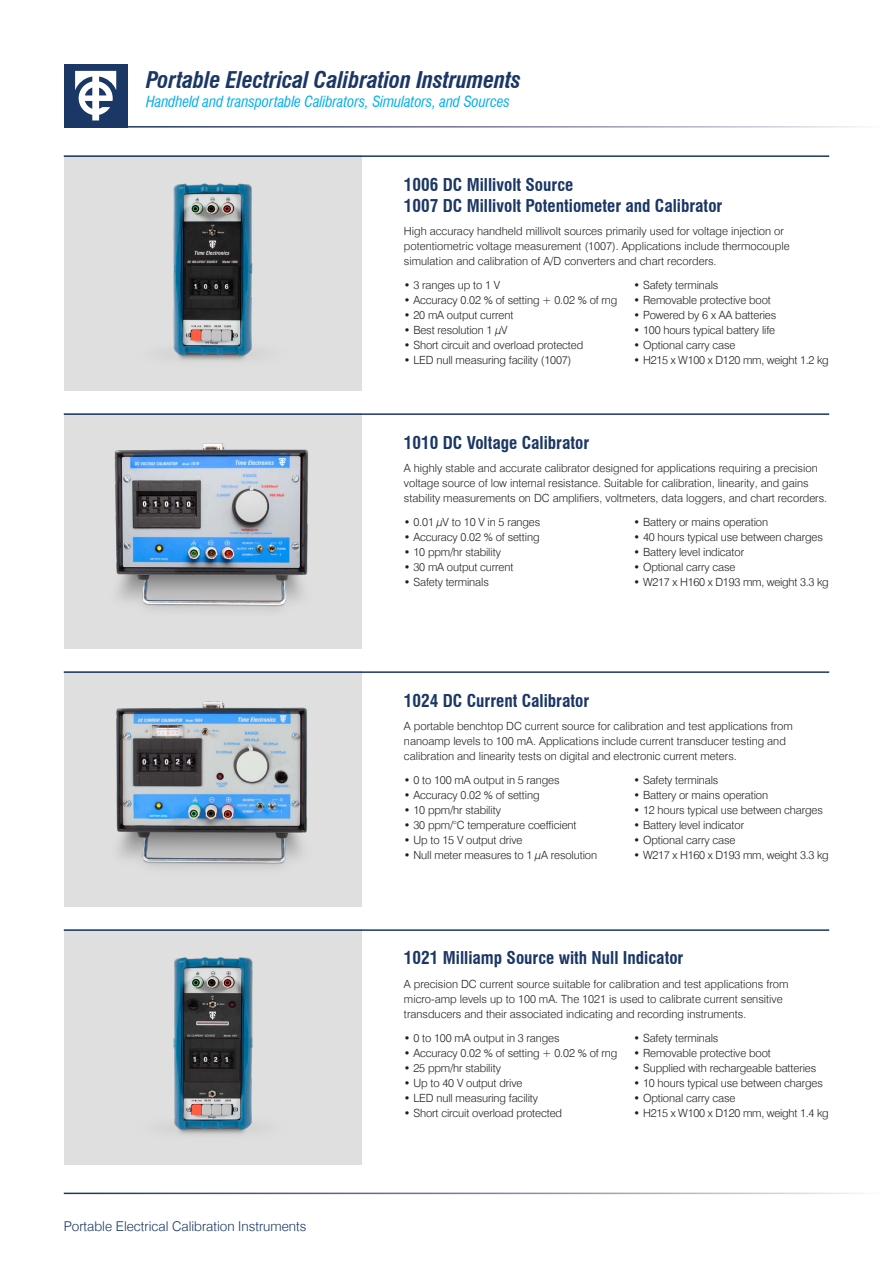
<style>
.page{position:relative;width:893px;height:1263px;background:#fff}
.page>*{position:absolute;margin:0;border:0;box-sizing:border-box;transform-origin:0 0}
.t1{font:italic 700 condensed 22.5px "Swiss 721 BT";letter-spacing:-.01em;color:#1b3766}
.t2{font:700 condensed 17.25px/21px "Swiss 721 BT";color:#1b3766}
.t3{font:italic condensed 15px "Swiss 721 BT";letter-spacing:-.01em;color:#00aeef}
.t4{font:300 13.5px "Swiss 721 BT";color:#1b3766}
.t5{font:300 11.25px/15px "Swiss 721 BT";letter-spacing:-.01em;color:#231f20}
</style>
<div class="page">
<div style="left:64px;top:64px;width:64px;height:64px;background:#1b3766"></div>
<svg style="left:75px;top:71px;width:41px;height:49px"></svg>
<div style="left:64px;top:155px;width:297px;height:236px;background:#dfdfdf"></div>
<img style="left:173px;top:183px;width:80px;height:178px">
<hr style="left:64px;top:155px;width:765px;height:2px;background:#1b3766">
<img style="left:64px;top:673px;width:297px;height:234px">
<hr style="left:64px;top:671px;width:765px;height:2px;background:#1b3766">
<img style="left:64px;top:415px;width:297px;height:234px">
<hr style="left:64px;top:413px;width:765px;height:2px;background:#1b3766">
<div style="left:64px;top:929px;width:297px;height:236px;background:#dfdfdf"></div>
<img style="left:173px;top:957px;width:80px;height:178px">
<hr style="left:64px;top:929px;width:765px;height:2px;background:#1b3766">
<p class="t1" style="left:146px;top:66px;width:376px">Portable Electrical Calibration Instruments</p>
<p class="t3" style="left:146px;top:93px;width:365px">Handheld and transportable Calibrators, Simulators, and Sources</p>
<p class="t2" style="left:404px;top:174px;width:320px">1006 DC Millivolt Source<br>1007 DC Millivolt Potentiometer and Calibrator</p>
<p class="t5" style="left:404px;top:223px;width:387px">High accuracy handheld millivolt sources primarily used for voltage injection or potentiometric voltage measurement (1007). Applications include thermocouple simulation and calibration of A/D converters and chart recorders.</p>
<p class="t5" style="left:404px;top:277px;width:98px">• 3 ranges up to 1 V</p>
<p class="t5" style="left:634px;top:277px;width:86px">• Safety terminals</p>
<p class="t5" style="left:404px;top:292px;width:215px">• Accuracy 0.02 % of setting + 0.02 % of rng</p>
<p class="t5" style="left:634px;top:292px;width:139px">• Removable protective boot</p>
<p class="t5" style="left:404px;top:307px;width:111px">• 20 mA output current</p>
<p class="t5" style="left:634px;top:307px;width:144px">• Powered by 6 x AA batteries</p>
<p class="t5" style="left:404px;top:322px;width:105px">• Best resolution 1 µV</p>
<p class="t5" style="left:634px;top:322px;width:143px">• 100 hours typical battery life</p>
<p class="t5" style="left:404px;top:337px;width:181px">• Short circuit and overload protected</p>
<p class="t5" style="left:634px;top:337px;width:103px">• Optional carry case</p>
<p class="t5" style="left:404px;top:352px;width:169px">• LED null measuring facility (1007)</p>
<p class="t5" style="left:634px;top:352px;width:197px">• H215 x W100 x D120 mm, weight 1.2 kg</p>
<p class="t2" style="left:404px;top:432px;width:187px">1010 DC Voltage Calibrator</p>
<p class="t5" style="left:404px;top:460px;width:425px">A highly stable and accurate calibrator designed for applications requiring a precision voltage source of low internal resistance. Suitable for calibration, linearity, and gains stability measurements on DC amplifiers, voltmeters, data loggers, and chart recorders.</p>
<p class="t5" style="left:404px;top:514px;width:138px">• 0.01 µV to 10 V in 5 ranges</p>
<p class="t5" style="left:634px;top:514px;width:136px">• Battery or mains operation</p>
<p class="t5" style="left:404px;top:529px;width:137px">• Accuracy 0.02 % of setting</p>
<p class="t5" style="left:634px;top:529px;width:191px">• 40 hours typical use between charges</p>
<p class="t5" style="left:404px;top:544px;width:98px">• 10 ppm/hr stability</p>
<p class="t5" style="left:634px;top:544px;width:112px">• Battery level indicator</p>
<p class="t5" style="left:404px;top:559px;width:111px">• 30 mA output current</p>
<p class="t5" style="left:634px;top:559px;width:103px">• Optional carry case</p>
<p class="t5" style="left:404px;top:574px;width:86px">• Safety terminals</p>
<p class="t5" style="left:634px;top:574px;width:197px">• W217 x H160 x D193 mm, weight 3.3 kg</p>
<p class="t2" style="left:404px;top:690px;width:187px">1024 DC Current Calibrator</p>
<p class="t5" style="left:404px;top:718px;width:390px">A portable benchtop DC current source for calibration and test applications from</p>
<p class="t5" style="left:404px;top:733px;width:383px">nanoamp levels to 100 mA. Applications include current transducer testing and</p>
<p class="t5" style="left:404px;top:748px;width:334px">calibration and linearity tests on digital and electronic current meters.</p>
<p class="t5" style="left:404px;top:772px;width:157px">• 0 to 100 mA output in 5 ranges</p>
<p class="t5" style="left:634px;top:772px;width:86px">• Safety terminals</p>
<p class="t5" style="left:404px;top:787px;width:137px">• Accuracy 0.02 % of setting</p>
<p class="t5" style="left:634px;top:787px;width:136px">• Battery or mains operation</p>
<p class="t5" style="left:404px;top:802px;width:98px">• 10 ppm/hr stability</p>
<p class="t5" style="left:634px;top:802px;width:191px">• 12 hours typical use between charges</p>
<p class="t5" style="left:404px;top:817px;width:174px">• 30 ppm/°C temperature coefficient</p>
<p class="t5" style="left:634px;top:817px;width:112px">• Battery level indicator</p>
<p class="t5" style="left:404px;top:832px;width:120px">• Up to 15 V output drive</p>
<p class="t5" style="left:634px;top:832px;width:103px">• Optional carry case</p>
<p class="t5" style="left:404px;top:847px;width:195px">• Null meter measures to 1 µA resolution</p>
<p class="t5" style="left:634px;top:847px;width:197px">• W217 x H160 x D193 mm, weight 3.3 kg</p>
<p class="t4" style="left:64px;top:1218px;width:244px">Portable Electrical Calibration Instruments</p>
<p class="t2" style="left:404px;top:948px;width:281px">1021 Milliamp Source with Null Indicator</p>
<p class="t5" style="left:404px;top:976px;width:386px">A precision DC current source suitable for calibration and test applications from micro-amp levels up to 100 mA. The 1021 is used to calibrate current sensitive transducers and their associated indicating and recording instruments.</p>
<p class="t5" style="left:404px;top:1030px;width:157px">• 0 to 100 mA output in 3 ranges</p>
<p class="t5" style="left:634px;top:1030px;width:86px">• Safety terminals</p>
<p class="t5" style="left:404px;top:1045px;width:215px">• Accuracy 0.02 % of setting + 0.02 % of rng</p>
<p class="t5" style="left:634px;top:1045px;width:139px">• Removable protective boot</p>
<p class="t5" style="left:404px;top:1060px;width:98px">• 25 ppm/hr stability</p>
<p class="t5" style="left:634px;top:1060px;width:184px">• Supplied with rechargeable batteries</p>
<p class="t5" style="left:404px;top:1075px;width:120px">• Up to 40 V output drive</p>
<p class="t5" style="left:634px;top:1075px;width:191px">• 10 hours typical use between charges</p>
<p class="t5" style="left:404px;top:1090px;width:136px">• LED null measuring facility</p>
<p class="t5" style="left:634px;top:1090px;width:103px">• Optional carry case</p>
<p class="t5" style="left:404px;top:1105px;width:160px">• Short circuit overload protected</p>
<p class="t5" style="left:634px;top:1105px;width:197px">• H215 x W100 x D120 mm, weight 1.4 kg</p>
</div>
